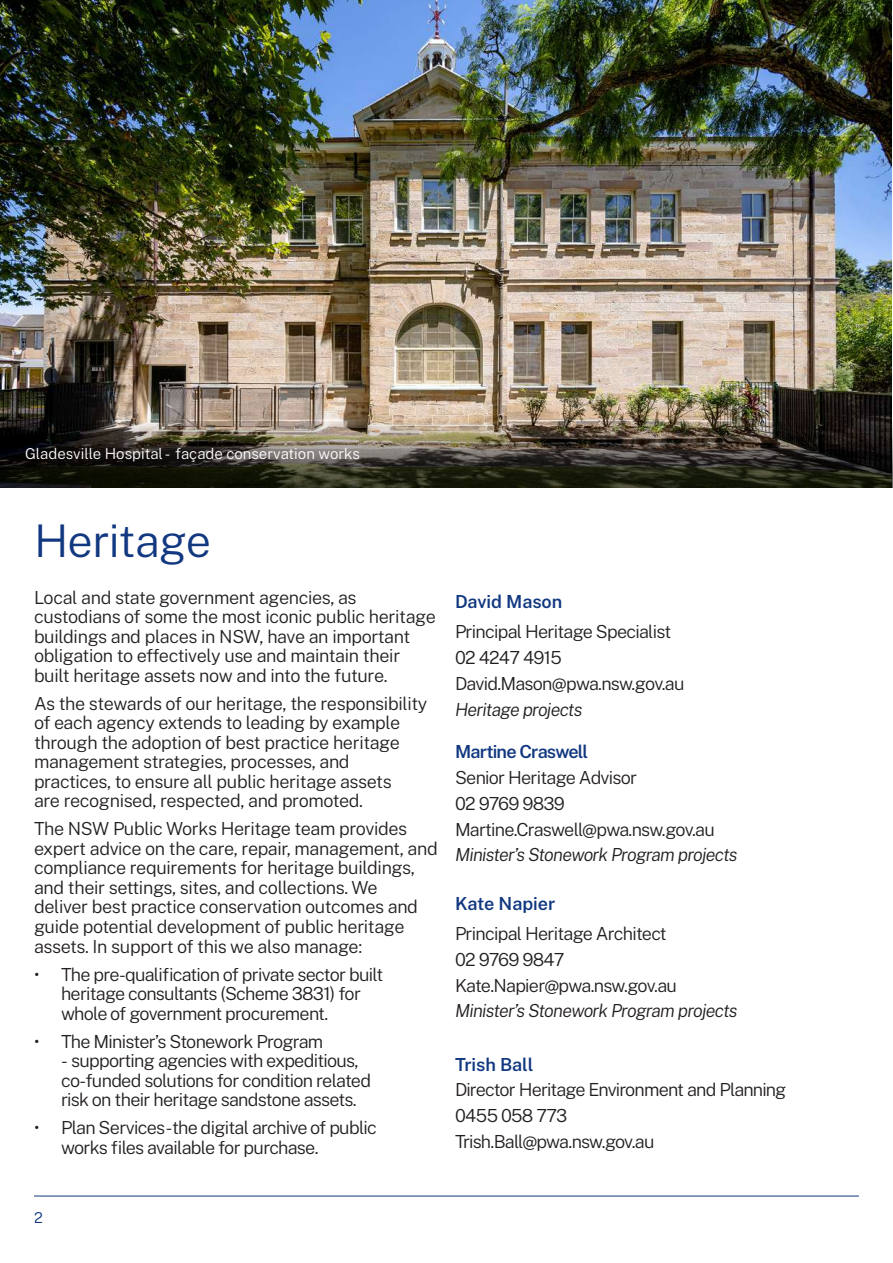
<style>
.page{position:relative;width:893px;height:1263px;background:#fff}
.page>*{position:absolute;margin:0;border:0;box-sizing:border-box;transform-origin:0 0}
.t1{font:300 45px "Public Sans";letter-spacing:-.02em;color:#113880}
.t2{font:300 18px/19.5px "Public Sans";letter-spacing:-.035em;color:#231f20}
.t3{font:italic 300 18px "Public Sans";letter-spacing:-.04em;color:#231f20}
.t4{font:600 18px "Public Sans";letter-spacing:-.015em;color:#113880}
.t5{font:600 18px "Public Sans";letter-spacing:-.045em;color:#113880}
.t6{font:300 15px "Public Sans";color:#fff}
.t7{font:300 15px "Public Sans";color:#113880}
</style>
<div class="page">
<hr style="left:34px;top:1196px;width:825px;height:1px;background:#113880">
<img style="left:0;top:0;width:891px;height:217px">
<img style="left:0;top:217px;width:893px;height:271px">
<p class="t6" style="left:25px;top:443px;width:336px">Gladesville Hospital - façade conservation works</p>
<h1 class="t1" style="left:34px;top:509px;width:179px">Heritage</h1>
<p class="t2" style="left:34px;top:587px;width:403px">Local and state government agencies, as custodians of some the most iconic public heritage buildings and places in NSW, have an important obligation to effectively use and maintain their built heritage assets now and into the future.</p>
<p class="t2" style="left:34px;top:693px;width:395px">As the stewards of our heritage, the responsibility of each agency extends to leading by example through the adoption of best practice heritage management strategies, processes, and practices, to ensure all public heritage assets<br>are recognised, respected, and promoted.</p>
<p class="t2" style="left:34px;top:818px;width:405px">The NSW Public Works Heritage team provides expert advice on the care, repair, management, and compliance requirements for heritage buildings, and their settings, sites, and collections. We<br>deliver best practice conservation outcomes and guide potential development of public heritage assets. In support of this we also manage:</p>
<p class="t2" style="left:61px;top:963px;width:324px;text-indent:-27px">• The pre-qualification of private sector built heritage consultants (Scheme 3831) for whole of government procurement.</p>
<p class="t2" style="left:34px;top:1030px;width:291px">• The Minister’s Stonework Program</p>
<p class="t2" style="left:61px;top:1050px;width:312px">- supporting agencies with expeditious, co-funded solutions for condition related risk on their heritage sandstone assets.</p>
<p class="t2" style="left:61px;top:1117px;width:317px;text-indent:-27px">• Plan Services -the digital archive of public works files available for purchase.</p>
<p class="t4" style="left:455px;top:589px;width:109px">David Mason</p>
<p class="t2" style="left:455px;top:618px;width:231px;line-height:25.8px">Principal Heritage Specialist<br>02 4247 4915<br>David.Mason@pwa.nsw.gov.au</p>
<p class="t3" style="left:455px;top:697px;width:129px">Heritage projects</p>
<p class="t5" style="left:455px;top:738px;width:135px">Martine Craswell</p>
<p class="t2" style="left:455px;top:764px;width:261px;line-height:25.8px">Senior Heritage Advisor<br>02 9769 9839<br>Martine.Craswell@pwa.nsw.gov.au</p>
<p class="t3" style="left:455px;top:843px;width:284px">Minister’s Stonework Program projects</p>
<p class="t4" style="left:455px;top:890px;width:102px">Kate Napier</p>
<p class="t2" style="left:455px;top:920px;width:223px;line-height:25.8px">Principal Heritage Architect<br>02 9769 9847<br>Kate.Napier@pwa.nsw.gov.au</p>
<p class="t3" style="left:455px;top:999px;width:284px">Minister’s Stonework Program projects</p>
<p class="t4" style="left:455px;top:1051px;width:80px">Trish Ball</p>
<p class="t2" style="left:455px;top:1076px;width:333px;line-height:25.8px">Director Heritage Environment and Planning<br>0455 058 773<br>Trish.Ball@pwa.nsw.gov.au</p>
<p class="t7" style="left:34px;top:1207px;width:10px">2</p>
</div>
